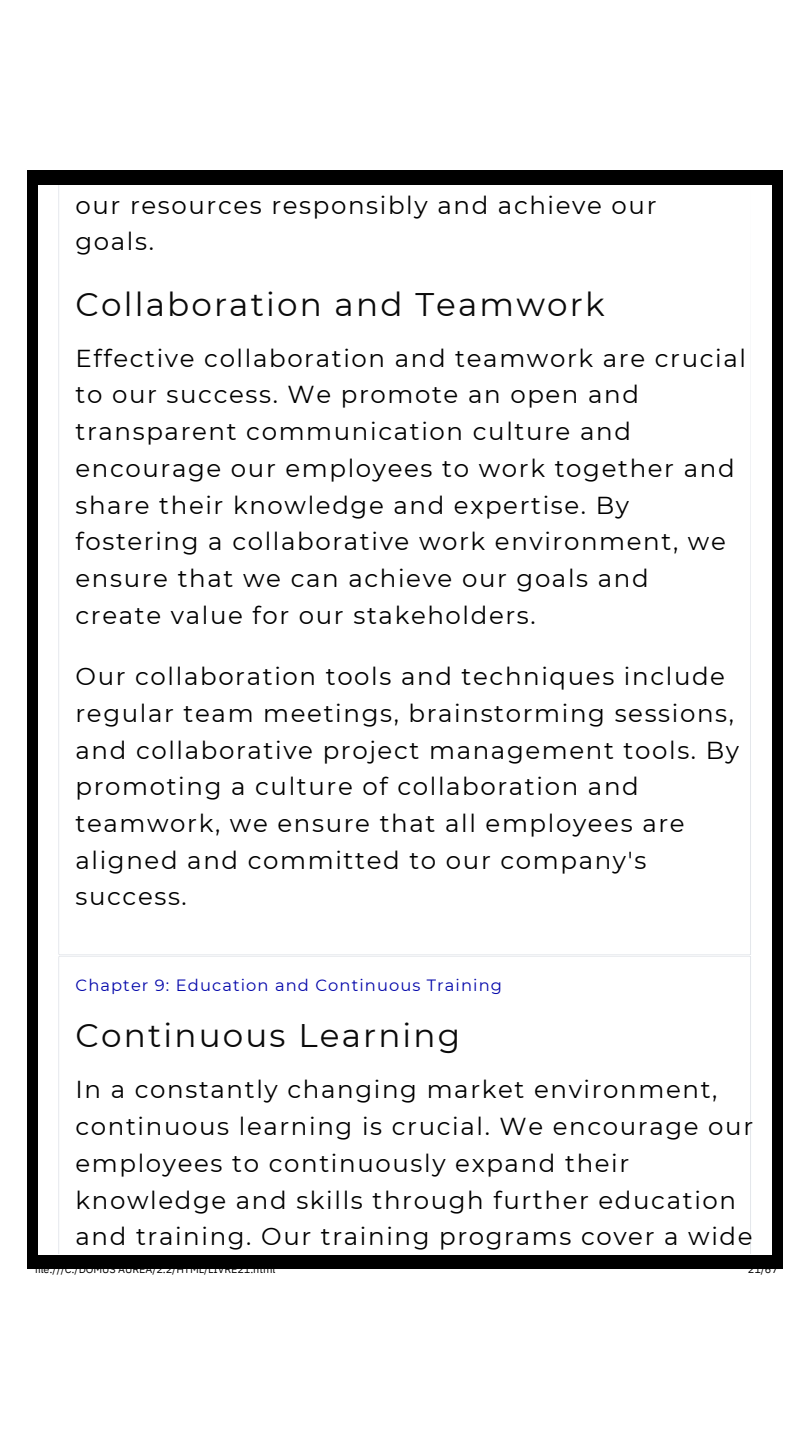
<style>
.page{position:relative;width:810px;height:1440px;background:#fff}
.page>*{position:absolute;margin:0;border:0;box-sizing:border-box;transform-origin:0 0}
.t1{font:32.7px "Montserrat";letter-spacing:.065em;color:#0a0a0a}
.t2{font:24.5px/36.7px "Montserrat";letter-spacing:.065em;color:#000}
.t3{font:16.3px "Montserrat";letter-spacing:.065em;color:#0407aa}
.t4{font:10.9px "IBM Plex Sans";letter-spacing:-.01em;color:#000}
</style>
<div class="page">
<div style="left:27px;top:170px;width:756px;height:1099px;background:#000"></div>
<div style="left:38px;top:185px;width:734px;height:1070px;background:#fff"></div>
<svg style="left:68px;top:954px;width:675px;height:1px"></svg>
<p class="t2" style="left:76px;top:187px;width:582px">our resources responsibly and achieve our goals.</p>
<h2 class="t1" style="left:76px;top:285px;width:531px">Collaboration and Teamwork</h2>
<h2 class="t2" style="left:76px;top:339px;width:672px">Effective collaboration and teamwork are crucial to our success. We promote an open and transparent communication culture and encourage our employees to work together and share their knowledge and expertise. By fostering a collaborative work environment, we ensure that we can achieve our goals and<br>create value for our stakeholders.</h2>
<h1 class="t2" style="left:76px;top:658px;width:665px">Our collaboration tools and techniques include regular team meetings, brainstorming sessions, and collaborative project management tools. By promoting a culture of collaboration and teamwork, we ensure that all employees are aligned and committed to our company's success.</h1>
<h3 class="t3" style="left:76px;top:975px;width:428px">Chapter 9: Education and Continuous Training</h3>
<h2 class="t1" style="left:76px;top:1015px;width:386px">Continuous Learning</h2>
<p class="t2" style="left:76px;top:1071px;width:679px">In a constantly changing market environment, continuous learning is crucial. We encourage our employees to continuously expand their knowledge and skills through further education and training. Our training programs cover a wide</p>
<h2 class="t4" style="left:35px;top:1262px;width:242px">file:///C:/DOMUS AUREA/2.2/HTML/LIVRE21.html</h2>
<p class="t4" style="left:748px;top:1262px;width:31px">21/67</p>
</div>
